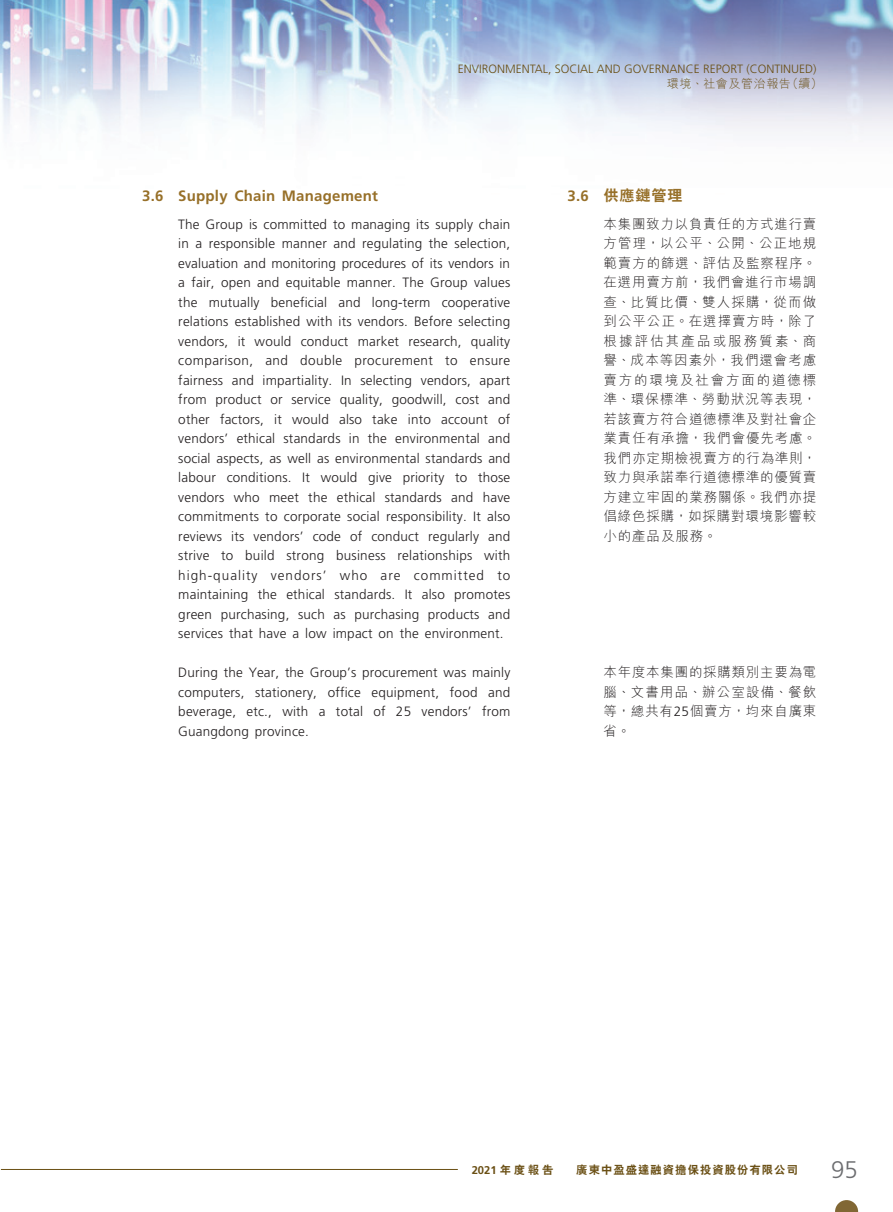
<style>
.page{position:relative;width:893px;height:1212px;background:#fff}
.page>*{position:absolute;margin:0;border:0;box-sizing:border-box;transform-origin:0 0}
.t1{font:300 24px "Frutiger LT Std";color:#6c6d70}
._04___H2{font:700 15px "Frutiger LT Std";letter-spacing:.015em;color:#977029}
._04___H2-2{font:800 15px "C Hei 2 HK";letter-spacing:.065em;color:#977029}
._13_____P4{font:300 13.5px/19.5px "Frutiger LT Std";letter-spacing:.015em;color:#231f20;text-align:justify}
._13_____P4-2{font:300 13.5px/19.5px "M Hei HK";letter-spacing:.06em;color:#231f20;text-align:justify}
.t2{font:300 12px "Frutiger LT Std";color:#6a4f14}
.t3{font:300 12px "M Hei HK";letter-spacing:.05em;color:#6a4f14}
.t4{font:800 11.25px "C Hei 2 HK";letter-spacing:.1em;color:#6a4f14}
.t5{font:700 11.25px "Frutiger LT Std";color:#6a4f14}
.s1{font-family:"Frutiger LT Std";font-weight:700}
.s2{font-family:"Frutiger LT Std"}
.s3{font-family:"C Hei 2 HK";font-weight:800}
</style>
<div class="page">
<img style="left:0;top:0;width:893px;height:1212px">
<svg style="left:835px;top:1200px;width:23px;height:12px"></svg>
<hr style="left:1px;top:1169px;width:457px;height:1px;background:#6a4f14">
<p class="t2" style="left:458px;top:62px;width:360px">ENVIRONMENTAL, SOCIAL AND GOVERNANCE REPORT (CONTINUED)</p>
<p class="t3" style="left:667px;top:75px;width:157px">環境、社會及管治報告（續）</p>
<p class="_04___H2" style="left:142px;top:186px;width:237px">3.6 Supply Chain Management</p>
<p class="_13_____P4" style="left:178px;top:214px;width:334px">The Group is committed to managing its supply chain in a responsible manner and regulating the selection, evaluation and monitoring procedures of its vendors in a fair, open and equitable manner. The Group values the mutually beneficial and long-term cooperative relations established with its vendors. Before selecting vendors, it would conduct market research, quality comparison, and double procurement to ensure fairness and impartiality. In selecting vendors, apart from product or service quality, goodwill, cost and other factors, it would also take into account of vendors’ ethical standards in the environmental and social aspects, as well as environmental standards and labour conditions. It would give priority to those vendors who meet the ethical standards and have commitments to corporate social responsibility. It also reviews its vendors’ code of conduct regularly and strive to build strong business relationships with high-quality vendors’ who are committed to maintaining the ethical standards. It also promotes green purchasing, such as purchasing products and services that have a low impact on the environment.</p>
<p class="_13_____P4" style="left:178px;top:663px;width:334px">During the Year, the Group’s procurement was mainly computers, stationery, office equipment, food and beverage, etc., with a total of 25 vendors’ from Guangdong province.</p>
<p class="_04___H2-2" style="left:567px;top:185px;width:116px"><span class="s1">3.6</span> 供應鏈管理</p>
<p class="_13_____P4-2" style="left:603px;top:213px;width:214px">本集團致力以負責任的方式進行賣方管理，以公平、公開、公正地規範賣方的篩選、評估及監察程序。在選用賣方前，我們會進行市場調查、比質比價、雙人採購，從而做到公平公正。在選擇賣方時，除了根據評估其產品或服務質素、商譽、成本等因素外，我們還會考慮賣方的環境及社會方面的道德標準、環保標準、勞動狀況等表現，若該賣方符合道德標準及對社會企業責任有承擔，我們會優先考慮。我們亦定期檢視賣方的行為準則，致力與承諾奉行道德標準的優質賣方建立牢固的業務關係。我們亦提倡綠色採購，如採購對環境影響較小的產品及服務。</p>
<p class="_13_____P4-2" style="left:603px;top:662px;width:214px">本年度本集團的採購類別主要為電腦、文書用品、辦公室設備、餐飲等，總共有<span class="s2">25</span>個賣方，均來自廣東省。</p>
<p class="t5" style="left:472px;top:1163px;width:83px">2021 <span class="s3">年度報告</span></p>
<p class="t4" style="left:576px;top:1162px;width:223px">廣東中盈盛達融資擔保投資股份有限公司</p>
<h1 class="t1" style="left:831px;top:1156px;width:28px">95</h1>
</div>
